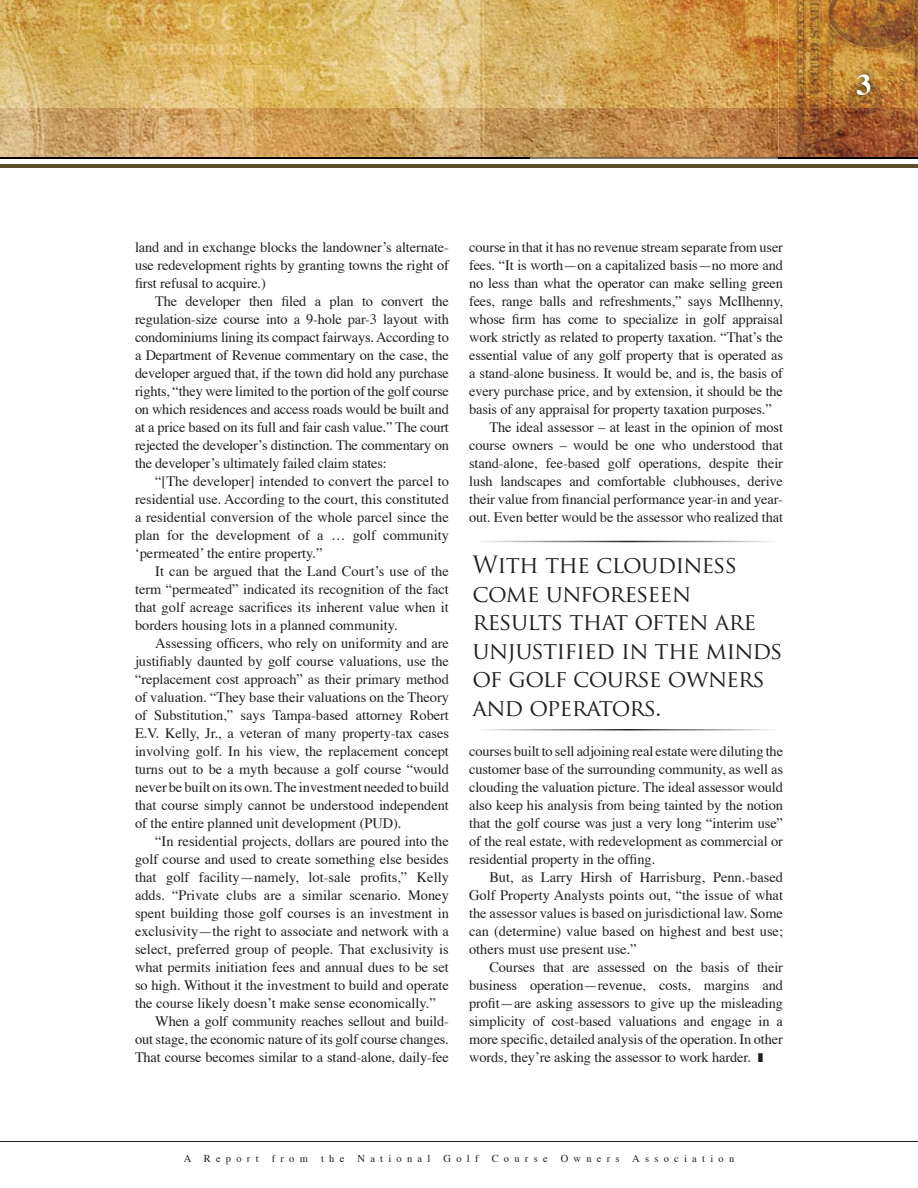
<style>
.page{position:relative;width:918px;height:1188px;background:#fff}
.page>*{position:absolute;margin:0;border:0;box-sizing:border-box;transform-origin:0 0}
.t1{font:700 30px "Times";color:#fff}
.t2{font:23.25px/28.5px "Trajan Pro";letter-spacing:-.03em;color:#231f20}
.t3{font:14.4px/18px "Times";letter-spacing:-.01em;color:#231f20;text-align:justify}
.t4{font:10.5px "Times";letter-spacing:.5em;color:#231f20}
</style>
<div class="page">
<img style="left:530px;top:108px;width:249px;height:50px">
<hr style="left:0;top:1141px;width:918px;height:1px;background:#231f20">
<hr style="left:0;top:165px;width:918px;height:3px;background:#595128">
<img style="left:530px;top:158px;width:249px;height:1px">
<img style="left:530px;top:0;width:249px;height:108px">
<img style="left:779px;top:108px;width:139px;height:51px">
<img style="left:779px;top:0;width:139px;height:108px">
<img style="left:850px;top:67px;width:27px;height:35px">
<img style="left:0;top:0;width:530px;height:159px">
<p class="t3" style="left:135px;top:239px;width:315px">land and in exchange blocks the landowner’s alternate&shy;use redevelopment rights by granting towns the right of first refusal to acquire.)</p>
<p class="t3" style="left:135px;top:293px;width:315px;text-indent:20px">The developer then filed a plan to convert the regulation-size course into a 9-hole par-3 layout with condominiums lining its compact fairways. According to a Department of Revenue commentary on the case, the developer argued that, if the town did hold any purchase rights, “they were limited to the portion of the golf course on which residences and access roads would be built and at a price based on its full and fair cash value.” The court rejected the developer’s distinction. The commentary on the developer’s ultimately failed claim states:</p>
<p class="t3" style="left:135px;top:473px;width:315px;text-indent:20px">“[The developer] intended to convert the parcel to residential use. According to the court, this constituted a residential conversion of the whole parcel since the plan for the development of a … golf community ‘permeated’ the entire property.”</p>
<p class="t3" style="left:135px;top:563px;width:315px;text-indent:20px">It can be argued that the Land Court’s use of the term “permeated” indicated its recognition of the fact that golf acreage sacrifices its inherent value when it borders housing lots in a planned community.</p>
<p class="t3" style="left:135px;top:635px;width:315px;text-indent:20px">Assessing officers, who rely on uniformity and are justifiably daunted by golf course valuations, use the “replacement cost approach” as their primary method of valuation. “They base their valuations on the Theory of Substitution,” says Tampa-based attorney Robert E.V. Kelly, Jr., a veteran of many property-tax cases involving golf. In his view, the replacement concept turns out to be a myth because a golf course “would never be built on its own. The investment needed to build that course simply cannot be understood independent of the entire planned unit development (PUD).</p>
<p class="t3" style="left:155px;top:833px;width:295px">“In residential projects, dollars are poured into the</p>
<p class="t3" style="left:135px;top:851px;width:315px">golf course and used to create something else besides</p>
<p class="t3" style="left:135px;top:869px;width:315px">that golf facility—namely, lot-sale profits,” Kelly</p>
<p class="t3" style="left:135px;top:887px;width:315px">adds. “Private clubs are a similar scenario. Money</p>
<p class="t3" style="left:135px;top:905px;width:315px">spent building those golf courses is an investment in</p>
<p class="t3" style="left:135px;top:923px;width:315px">exclusivity—the right to associate and network with a</p>
<p class="t3" style="left:135px;top:941px;width:315px">select, preferred group of people. That exclusivity is</p>
<p class="t3" style="left:135px;top:959px;width:315px">what permits initiation fees and annual dues to be set</p>
<p class="t3" style="left:135px;top:977px;width:315px">so high. Without it the investment to build and operate</p>
<p class="t3" style="left:135px;top:995px;width:302px">the course likely doesn’t make sense economically.”</p>
<p class="t3" style="left:155px;top:1013px;width:295px">When a golf community reaches sellout and build-</p>
<p class="t3" style="left:135px;top:1031px;width:315px">out stage, the economic nature of its golf course changes.</p>
<p class="t3" style="left:135px;top:1049px;width:315px">That course becomes similar to a stand-alone, daily-fee</p>
<p class="t3" style="left:469px;top:239px;width:315px">course in that it has no revenue stream separate from user</p>
<p class="t3" style="left:469px;top:257px;width:315px">fees. “It is worth—on a capitalized basis—no more and</p>
<p class="t3" style="left:469px;top:275px;width:315px">no less than what the operator can make selling green</p>
<p class="t3" style="left:469px;top:293px;width:315px">fees, range balls and refreshments,” says McIlhenny,</p>
<p class="t3" style="left:469px;top:311px;width:315px">whose firm has come to specialize in golf appraisal</p>
<p class="t3" style="left:469px;top:329px;width:315px">work strictly as related to property taxation. “That’s the</p>
<p class="t3" style="left:469px;top:347px;width:315px">essential value of any golf property that is operated as</p>
<p class="t3" style="left:469px;top:365px;width:315px">a stand-alone business. It would be, and is, the basis of</p>
<p class="t3" style="left:469px;top:383px;width:315px">every purchase price, and by extension, it should be the</p>
<p class="t3" style="left:469px;top:401px;width:304px">basis of any appraisal for property taxation purposes.”</p>
<p class="t3" style="left:489px;top:419px;width:295px">The ideal assessor – at least in the opinion of most</p>
<p class="t3" style="left:469px;top:437px;width:315px">course owners – would be one who understood that</p>
<p class="t3" style="left:469px;top:455px;width:315px">stand-alone, fee-based golf operations, despite their</p>
<p class="t3" style="left:469px;top:473px;width:315px">lush landscapes and comfortable clubhouses, derive</p>
<p class="t3" style="left:469px;top:491px;width:315px">their value from financial performance year-in and year-</p>
<p class="t3" style="left:469px;top:509px;width:315px">out. Even better would be the assessor who realized that</p>
<h2 class="t2" style="left:472px;top:551px;width:312px">With the cloudiness come unforeseen results that often are unjustified in the minds of golf course owners and operators.</h2>
<p class="t3" style="left:469px;top:743px;width:315px">courses built to sell adjoining real estate were diluting the customer base of the surrounding community, as well as clouding the valuation picture. The ideal assessor would also keep his analysis from being tainted by the notion that the golf course was just a very long “interim use” of the real estate, with redevelopment as commercial or residential property in the offing.</p>
<p class="t3" style="left:469px;top:869px;width:315px;text-indent:20px">But, as Larry Hirsh of Harrisburg, Penn.-based Golf Property Analysts points out, “the issue of what the assessor values is based on jurisdictional law. Some can (determine) value based on highest and best use; others must use present use.”</p>
<p class="t3" style="left:469px;top:959px;width:315px;text-indent:20px">Courses that are assessed on the basis of their business operation—revenue, costs, margins and profit—are asking assessors to give up the misleading simplicity of cost-based valuations and engage in a more specific, detailed analysis of the operation. In other words, they’re asking the assessor to work harder. ■</p>
<p class="t4" style="left:184px;top:1154px;width:126px">A Report from</p>
<p class="t4" style="left:321px;top:1154px;width:25px">the</p>
<p class="t4" style="left:358px;top:1154px;width:74px">National</p>
<p class="t4" style="left:444px;top:1154px;width:106px">Golf Course</p>
<p class="t4" style="left:561px;top:1154px;width:175px">Owners Association</p>
<h1 class="t1" style="left:856px;top:72px;width:16px">3</h1>
</div>
